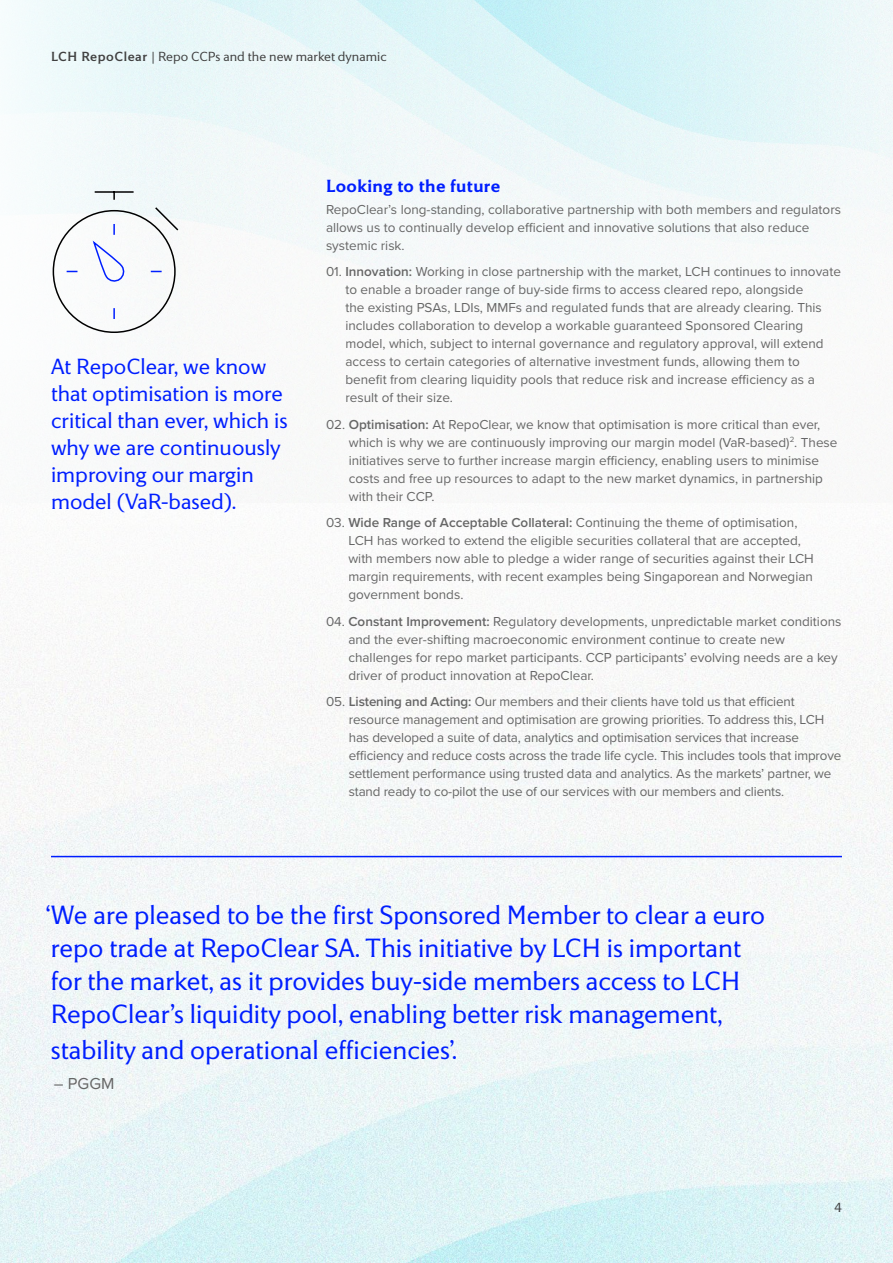
<style>
.page{position:relative;width:893px;height:1263px;background:#fff}
.page>*{position:absolute;margin:0;border:0;box-sizing:border-box;transform-origin:0 0}
.t1{font:300 27px/33px "LSEG Motto";color:#001eff}
.t2{font:300 22.5px/27px "LSEG Motto";color:#001eff}
.t3{font:600 18px "LSEG Motto";letter-spacing:.02em;color:#001eff}
.t4{font:16.5px "Proxima Nova";color:#666}
.t5{font:13.5px/18px "Proxima Nova";color:#666}
.t6{font:300 13.5px "LSEG Motto";color:#404040}
.s1{font-weight:500}
.s2{font-weight:600}
</style>
<div class="page">
<img style="left:0;top:722px;width:893px;height:541px">
<div style="left:0;top:325px;width:893px;height:397px;background:#f9f9f9"></div>
<hr style="left:51px;top:856px;width:791px;height:1px;background:#001eff">
<svg style="left:52px;top:190px;width:127px;height:144px"></svg>
<p class="t6" style="left:51px;top:48px;width:337px"><span class="s1">LCH RepoClear</span> | Repo CCPs and the new market dynamic</p>
<h2 class="t2" style="left:51px;top:353px;width:238px">At RepoClear, we know that optimisation is more critical than ever, which is why we are continuously improving our margin model (VaR-based).</h2>
<h3 class="t3" style="left:326px;top:175px;width:176px">Looking to the future</h3>
<p class="t5" style="left:326px;top:200px;width:517px">RepoClear’s long-standing, collaborative partnership with both members and regulators allows us to continually develop efficient and innovative solutions that also reduce systemic risk.</p>
<p class="t5" style="left:345px;top:262px;width:497px;text-indent:-19px">01. <span class="s2">Innovation:</span> Working in close partnership with the market, LCH continues to innovate to enable a broader range of buy-side firms to access cleared repo, alongside<br>the existing PSAs, LDIs, MMFs and regulated funds that are already clearing. This includes collaboration to develop a workable guaranteed Sponsored Clearing model, which, subject to internal governance and regulatory approval, will extend access to certain categories of alternative investment funds, allowing them to benefit from clearing liquidity pools that reduce risk and increase efficiency as a result of their size.</p>
<p class="t5" style="left:349px;top:415px;width:490px;text-indent:-23px">02. <span class="s2">Optimisation:</span> At RepoClear, we know that optimisation is more critical than ever, which is why we are continuously improving our margin model (VaR-based)<sup>2</sup>. These initiatives serve to further increase margin efficiency, enabling users to minimise costs and free up resources to adapt to the new market dynamics, in partnership with their CCP.</p>
<p class="t5" style="left:348px;top:513px;width:467px;text-indent:-22px">03. <span class="s2">Wide Range of Acceptable Collateral:</span> Continuing the theme of optimisation, LCH has worked to extend the eligible securities collateral that are accepted, with members now able to pledge a wider range of securities against their LCH margin requirements, with recent examples being Singaporean and Norwegian government bonds.</p>
<p class="t5" style="left:348px;top:612px;width:494px;text-indent:-22px">04. <span class="s2">Constant Improvement:</span> Regulatory developments, unpredictable market conditions and the ever-shifting macroeconomic environment continue to create new challenges for repo market participants. CCP participants’ evolving needs are a key driver of product innovation at RepoClear.</p>
<p class="t5" style="left:349px;top:692px;width:494px;text-indent:-23px">05. <span class="s2">Listening and Acting:</span> Our members and their clients have told us that efficient resource management and optimisation are growing priorities. To address this, LCH has developed a suite of data, analytics and optimisation services that increase efficiency and reduce costs across the trade life cycle. This includes tools that improve settlement performance using trusted data and analytics. As the markets’ partner, we stand ready to co-pilot the use of our services with our members and clients.</p>
<p class="t1" style="left:45px;top:898px;width:721px">‘We are pleased to be the first Sponsored Member to clear a euro repo trade at RepoClear SA. This initiative by LCH is important for the market, as it provides buy-side members access to LCH RepoClear’s liquidity pool, enabling better risk management,</p>
<h1 class="t1" style="left:51px;top:1033px;width:408px">stability and operational efficiencies’.</h1>
<p class="t4" style="left:54px;top:1071px;width:62px">– PGGM</p>
<p class="t6" style="left:834px;top:1199px;width:9px">4</p>
</div>
